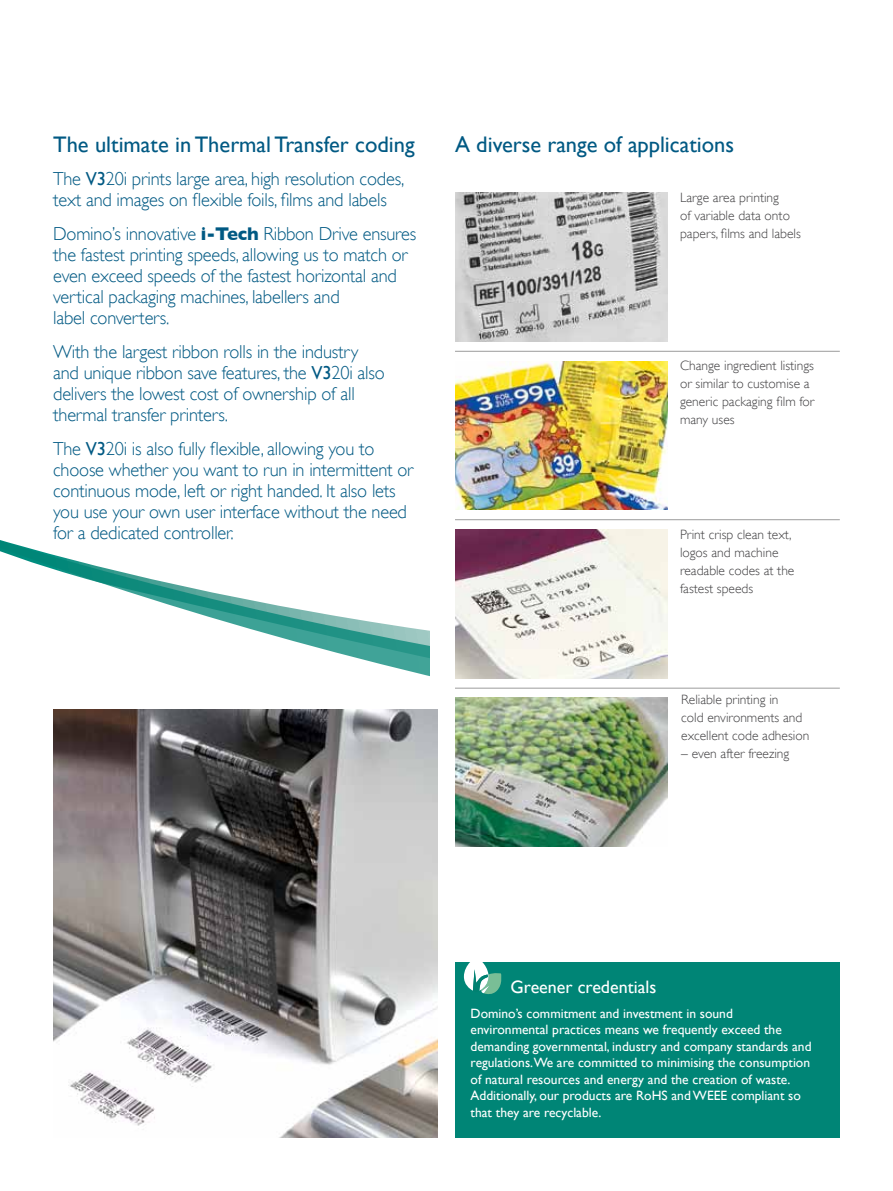
<style>
.page{position:relative;width:893px;height:1191px;background:#fff}
.page>*{position:absolute;margin:0;border:0;box-sizing:border-box;transform-origin:0 0}
.t1{font:22.5px "Gill Sans";color:#005983}
.t2{font:300 18.75px/21px "Gill Sans";letter-spacing:-.01em;color:#005983}
.t3{font:18px "Gill Sans";color:#fff}
.t4{font:13.5px/16.5px "Gill Sans";color:#fff}
.t5{font:300 13.5px/18px "Gill Sans";color:#414042}
.s1{font-weight:400}
.s2{font-weight:700}
</style>
<div class="page">
<svg style="left:0;top:540px;width:430px;height:137px"></svg>
<img style="left:53px;top:709px;width:385px;height:428px">
<hr style="left:455px;top:351px;width:385px;height:1px;background:#000">
<hr style="left:455px;top:519px;width:385px;height:1px;background:#000">
<hr style="left:455px;top:688px;width:385px;height:1px;background:#000">
<img style="left:455px;top:193px;width:213px;height:148px">
<img style="left:455px;top:361px;width:213px;height:149px">
<img style="left:455px;top:529px;width:213px;height:149px">
<img style="left:455px;top:698px;width:213px;height:148px">
<div style="left:455px;top:962px;width:385px;height:175px;background:#008576"></div>
<svg style="left:464px;top:962px;width:38px;height:33px"></svg>
<p class="t1" style="left:53px;top:131px;width:363px">The ultimate in Thermal Transfer coding</p>
<p class="t2" style="left:53px;top:168px;width:353px">The <span class="s1">V3</span>20i prints large area, high resolution codes, text and images on flexible foils, films and labels</p>
<p class="t2" style="left:53px;top:223px;width:365px">Domino’s innovative <span class="s2">i-Tech</span> Ribbon Drive ensures the fastest printing speeds, allowing us to match or even exceed speeds of the fastest horizontal and vertical packaging machines, labellers and<br>label converters.</p>
<p class="t2" style="left:53px;top:341px;width:333px">With the largest ribbon rolls in the industry and unique ribbon save features, the <span class="s1">V3</span>20i also delivers the lowest cost of ownership of all thermal transfer printers.</p>
<p class="t2" style="left:53px;top:438px;width:362px">The <span class="s1">V3</span>20i is also fully flexible, allowing you to choose whether you want to run in intermittent or continuous mode, left or right handed. It also lets you use your own user interface without the need for a dedicated controller.</p>
<p class="t1" style="left:455px;top:131px;width:281px">A diverse range of applications</p>
<p class="t5" style="left:680px;top:188px;width:122px">Large area printing<br>of variable data onto papers, films and labels</p>
<p class="t5" style="left:680px;top:357px;width:136px">Change ingredient listings or similar to customise a generic packaging film for many uses</p>
<p class="t5" style="left:680px;top:525px;width:116px">Print crisp clean text, logos and machine readable codes at the fastest speeds</p>
<p class="t5" style="left:681px;top:690px;width:130px">Reliable printing in<br>cold environments and excellent code adhesion</p>
<p class="t5" style="left:681px;top:744px;width:110px">– even after freezing</p>
<p class="t3" style="left:511px;top:976px;width:147px">Greener credentials</p>
<p class="t4" style="left:471px;top:1005px;width:342px">Domino’s commitment and investment in sound environmental practices means we frequently exceed the demanding governmental, industry and company standards and regulations.We are committed to minimising the consumption of natural resources and energy and the creation of waste.<br>Additionally, our products are RoHS and WEEE compliant so that they are recyclable.</p>
</div>
